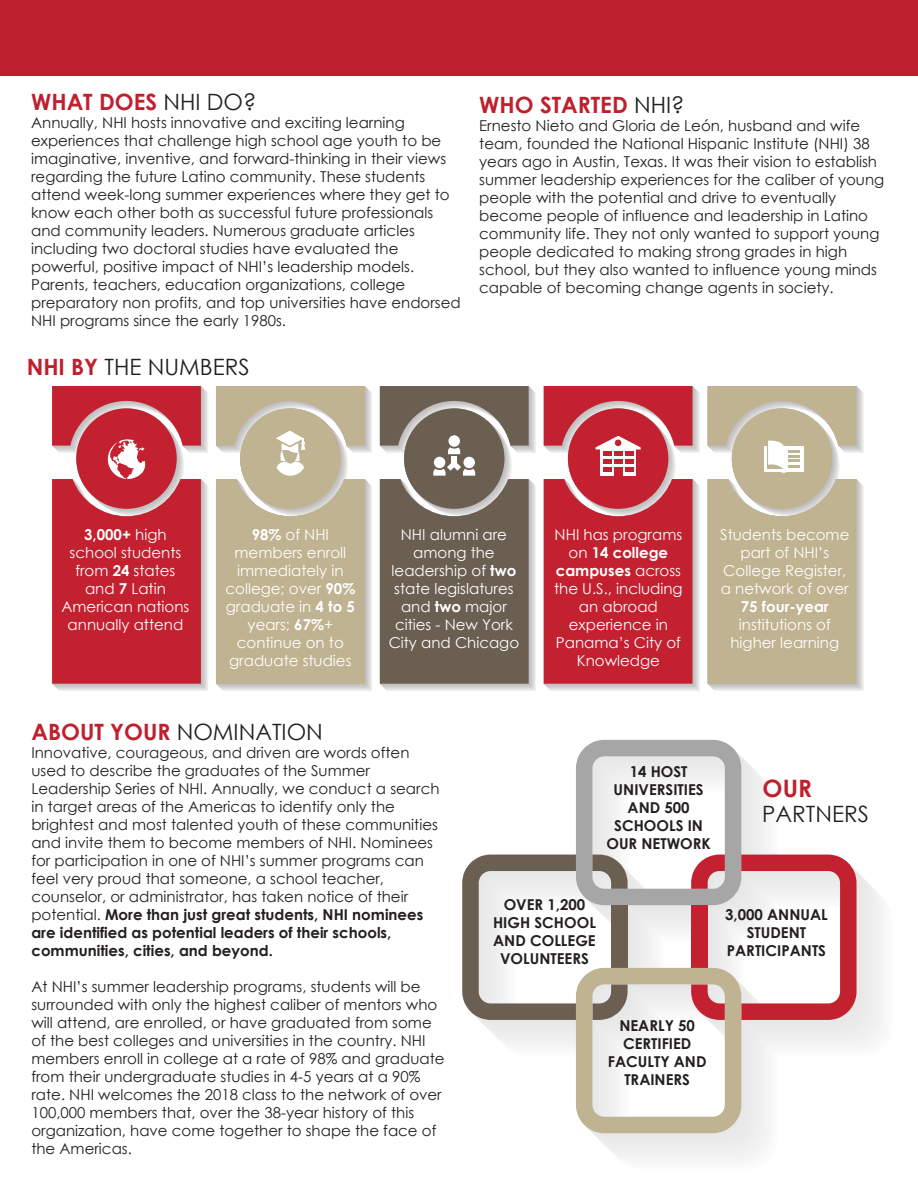
<style>
.page{position:relative;width:918px;height:1188px;background:#fff}
.page>*{position:absolute;margin:0;border:0;box-sizing:border-box;transform-origin:0 0}
.t1{font:700 24px "Century Gothic";color:#bf202e}
.t2{font:22.5px "Century Gothic";color:#231f20}
.t3{font:700 22.5px "Century Gothic";color:#bf202e}
.t4{font:15px/18px "Century Gothic";color:#231f20}
.t5{font:15px/18px "Century Gothic";color:#fff;text-align:center}
.t6{font:700 15px/18px "Century Gothic";color:#231f20;text-align:center}
.t7{font:700 15px "Century Gothic";color:#fff}
.s1{font-weight:400;color:#231f20}
.s2{font-weight:700;color:#bf202e}
.s3{font-weight:700}
</style>
<div class="page">
<div style="left:0;top:0;width:918px;height:75px;background:#bf202e"></div>
<div style="left:404px;top:408px;width:100px;height:101px;background:#6b5f52;border-radius:50%"></div>
<svg style="left:548px;top:450px;width:145px;height:29px"></svg>
<div style="left:568px;top:408px;width:100px;height:101px;background:#c32030;border-radius:50%"></div>
<div style="left:544px;top:479px;width:149px;height:205px;background:#c32030"></div>
<div style="left:732px;top:408px;width:100px;height:101px;background:#c0b391;border-radius:50%"></div>
<div style="left:708px;top:479px;width:148px;height:205px;background:#c0b391"></div>
<svg style="left:52px;top:386px;width:149px;height:298px;background:#c63442"></svg>
<svg style="left:216px;top:386px;width:149px;height:298px;background:#c4b899"></svg>
<div style="left:463px;top:457px;width:12px;height:11px;background:#fff;border-radius:50%"></div>
<div style="left:451px;top:456px;width:5px;height:9px;background:#fff"></div>
<svg style="left:380px;top:462px;width:149px;height:222px;background:#73685c"></svg>
<div style="left:434px;top:457px;width:11px;height:11px;background:#fff;border-radius:50%"></div>
<svg style="left:380px;top:386px;width:149px;height:68px"></svg>
<div style="left:449px;top:435px;width:11px;height:12px;background:#fff;border-radius:50%"></div>
<div style="left:600px;top:448px;width:36px;height:28px;background:#fff"></div>
<div style="left:614px;top:467px;width:9px;height:10px;background:#c32030"></div>
<div style="left:625px;top:467px;width:8px;height:5px;background:#c32030"></div>
<div style="left:603px;top:467px;width:8px;height:5px;background:#c32030"></div>
<div style="left:625px;top:459px;width:8px;height:5px;background:#c32030"></div>
<div style="left:603px;top:459px;width:9px;height:5px;background:#c32030"></div>
<div style="left:614px;top:459px;width:8px;height:5px;background:#c32030"></div>
<div style="left:625px;top:451px;width:8px;height:5px;background:#c32030"></div>
<div style="left:603px;top:451px;width:9px;height:5px;background:#c32030"></div>
<div style="left:614px;top:451px;width:8px;height:5px;background:#c32030"></div>
<svg style="left:544px;top:386px;width:149px;height:64px"></svg>
<svg style="left:708px;top:386px;width:148px;height:87px"></svg>
<svg style="left:462px;top:740px;width:420px;height:419px"></svg>
<h2 class="t3" style="left:31px;top:85px;width:227px">WHAT DOES <span class="s1">NHI DO?</span></h2>
<p class="t4" style="left:31px;top:113px;width:431px">Annually, NHI hosts innovative and exciting learning experiences that challenge high school age youth to be imaginative, inventive, and forward-thinking in their views regarding the future Latino community. These students attend week-long summer experiences where they get to know each other both as successful future professionals and community leaders. Numerous graduate articles including two doctoral studies have evaluated the powerful, positive impact of NHI’s leadership models.<br>Parents, teachers, education organizations, college preparatory non profits, and top universities have endorsed NHI programs since the early 1980s.</p>
<h2 class="t2" style="left:27px;top:351px;width:224px"><span class="s2">NHI BY</span> THE NUMBERS</h2>
<h2 class="t3" style="left:479px;top:88px;width:207px">WHO STARTED <span class="s1">NHI?</span></h2>
<p class="t4" style="left:479px;top:117px;width:407px">Ernesto Nieto and Gloria de León, husband and wife team, founded the National Hispanic Institute (NHI) 38 years ago in Austin, Texas. It was their vision to establish summer leadership experiences for the caliber of young people with the potential and drive to eventually become people of influence and leadership in Latino community life. They not only wanted to support young people dedicated to making strong grades in high school, but they also wanted to influence young minds capable of becoming change agents in society.</p>
<p class="t5" style="left:61px;top:525px;width:129px"><span class="s3">3,000+</span> high school students from <span class="s3">24</span> states and <span class="s3">7</span> Latin<br>American nations annually attend</p>
<p class="t5" style="left:226px;top:525px;width:131px"><span class="s3">98%</span> of NHI members enroll immediately in college; over <span class="s3">90% </span>graduate in <span class="s3">4 to 5 </span>years; <span class="s3">67%</span>+ continue on to graduate studies</p>
<p class="t5" style="left:389px;top:525px;width:132px">NHI alumni are among the leadership of <span class="s3">two </span>state legislatures and <span class="s3">two</span> major cities - New York<br>City and Chicago</p>
<p class="t5" style="left:554px;top:525px;width:130px">NHI has programs on <span class="s3">14 college campuses</span> across the U.S., including an abroad experience in<br>Panama’s City of<br>Knowledge</p>
<p class="t5" style="left:720px;top:525px;width:131px">Students become part of NHI’s<br>College Register, a network of over</p>
<p class="t7" style="left:741px;top:595px;width:89px">75 four-year</p>
<p class="t5" style="left:730px;top:615px;width:110px">institutions of higher learning</p>
<h2 class="t2" style="left:31px;top:716px;width:293px"><span class="s2">ABOUT YOUR</span> NOMINATION</h2>
<p class="t4" style="left:31px;top:743px;width:410px">Innovative, courageous, and driven are words often used to describe the graduates of the Summer Leadership Series of NHI. Annually, we conduct a search in target areas of the Americas to identify only the brightest and most talented youth of these communities and invite them to become members of NHI. Nominees for participation in one of NHI’s summer programs can feel very proud that someone, a school teacher, counselor, or administrator, has taken notice of their potential. <span class="s3">More than just great students, NHI nominees are identified as potential leaders of their schools, communities, cities, and beyond.</span></p>
<p class="t4" style="left:31px;top:977px;width:415px">At NHI’s summer leadership programs, students will be surrounded with only the highest caliber of mentors who will attend, are enrolled, or have graduated from some of the best colleges and universities in the country. NHI members enroll in college at a rate of 98% and graduate from their undergraduate studies in 4-5 years at a 90% rate. NHI welcomes the 2018 class to the network of over 100,000 members that, over the 38-year history of this organization, have come together to shape the face of the Americas.</p>
<p class="t6" style="left:606px;top:762px;width:106px">14 HOST<br>UNIVERSITIES<br>AND 500<br>SCHOOLS IN<br>OUR NETWORK</p>
<h1 class="t1" style="left:763px;top:770px;width:51px">OUR</h1>
<h2 class="t2" style="left:762px;top:798px;width:108px">PARTNERS</h2>
<p class="t6" style="left:493px;top:895px;width:104px">OVER 1,200<br>HIGH SCHOOL<br>AND COLLEGE<br>VOLUNTEERS</p>
<p class="t6" style="left:725px;top:905px;width:104px">3,000 ANNUAL<br>STUDENT<br>PARTICIPANTS</p>
<p class="t6" style="left:608px;top:1016px;width:100px">NEARLY 50<br>CERTIFIED<br>FACULTY AND<br>TRAINERS</p>
</div>
